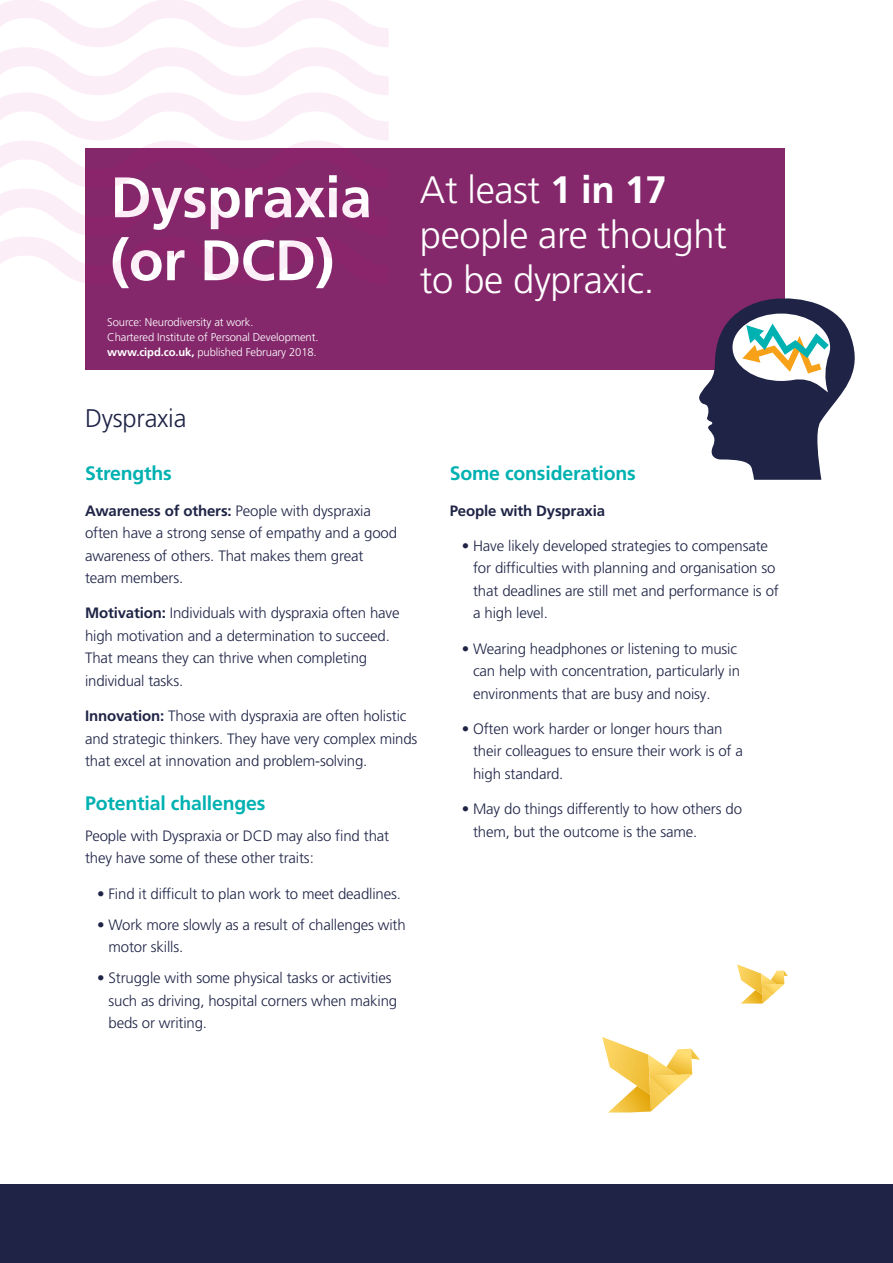
<style>
.page{position:relative;width:893px;height:1263px;background:#fff}
.page>*{position:absolute;margin:0;border:0;box-sizing:border-box;transform-origin:0 0}
.t1{font:700 57px/63px "Frutiger LT Pro";letter-spacing:-.01em;color:#fff}
.t2{font:300 38.25px/45px "Frutiger LT Pro";letter-spacing:-.01em;color:#fff}
.t3{font:300 25.5px "Frutiger LT Pro";letter-spacing:-.01em;color:#1f2446}
.t4{font:700 19.5px "Frutiger LT Pro";letter-spacing:-.01em;color:#00b1b1}
.t5{font:300 15px/22.5px "Frutiger LT Pro";letter-spacing:-.01em;color:#1f2446}
.t6{font:700 15px "Frutiger LT Pro";letter-spacing:-.01em;color:#1f2446}
.t7{font:300 11.25px/15px "Frutiger LT Pro";letter-spacing:-.01em;color:#fff}
.s1{font-weight:700}
</style>
<div class="page">
<div style="left:85px;top:149px;width:699px;height:221px;background:#84286b"></div>
<div style="left:0;top:1184px;width:893px;height:79px;background:#1f2446"></div>
<svg style="left:0;top:0;width:389px;height:283px"></svg>
<svg style="left:602px;top:1037px;width:98px;height:75px"></svg>
<svg style="left:737px;top:964px;width:50px;height:39px"></svg>
<svg style="left:698px;top:148px;width:157px;height:332px"></svg>
<h1 class="t1" style="left:110px;top:166px;width:263px">Dyspraxia (or DCD)</h1>
<p class="t7" style="left:107px;top:314px;width:213px">Source: Neurodiversity at work.<br>Chartered Institute of Personal Development. <span class="s1">www.cipd.co.uk,</span> published February 2018.</p>
<h3 class="t3" style="left:85px;top:403px;width:103px">Dyspraxia</h3>
<h2 class="t2" style="left:420px;top:168px;width:309px">At least <span class="s1">1 in 17 </span>people are thought to be dypraxic.</h2>
<h3 class="t4" style="left:85px;top:462px;width:88px">Strengths</h3>
<p class="t5" style="left:85px;top:499px;width:314px"><span class="s1">Awareness of others:</span> People with dyspraxia often have a strong sense of empathy and a good awareness of others. That makes them great team members.</p>
<p class="t5" style="left:85px;top:602px;width:316px"><span class="s1">Motivation:</span> Individuals with dyspraxia often have high motivation and a determination to succeed.<br>That means they can thrive when completing individual tasks.</p>
<p class="t5" style="left:85px;top:705px;width:334px"><span class="s1">Innovation:</span> Those with dyspraxia are often holistic and strategic thinkers. They have very complex minds that excel at innovation and problem-solving.</p>
<h3 class="t4" style="left:85px;top:791px;width:182px">Potential challenges</h3>
<p class="t5" style="left:85px;top:824px;width:306px">People with Dyspraxia or DCD may also find that they have some of these other traits:</p>
<p class="t5" style="left:97px;top:882px;width:305px">• Find it difficult to plan work to meet deadlines.</p>
<p class="t5" style="left:108px;top:913px;width:299px;text-indent:-11px">• Work more slowly as a result of challenges with motor skills.</p>
<p class="t5" style="left:108px;top:967px;width:290px;text-indent:-11px">• Struggle with some physical tasks or activities such as driving, hospital corners when making beds or writing.</p>
<h3 class="t4" style="left:450px;top:462px;width:188px">Some considerations</h3>
<p class="t6" style="left:450px;top:501px;width:157px">People with Dyspraxia</p>
<p class="t5" style="left:473px;top:534px;width:307px;text-indent:-11px">• Have likely developed strategies to compensate for difficulties with planning and organisation so that deadlines are still met and performance is of a high level.</p>
<p class="t5" style="left:473px;top:637px;width:268px;text-indent:-11px">• Wearing headphones or listening to music can help with concentration, particularly in environments that are busy and noisy.</p>
<p class="t5" style="left:473px;top:717px;width:271px;text-indent:-11px">• Often work harder or longer hours than their colleagues to ensure their work is of a high standard.</p>
<p class="t5" style="left:473px;top:798px;width:270px;text-indent:-11px">• May do things differently to how others do them, but the outcome is the same.</p>
</div>
